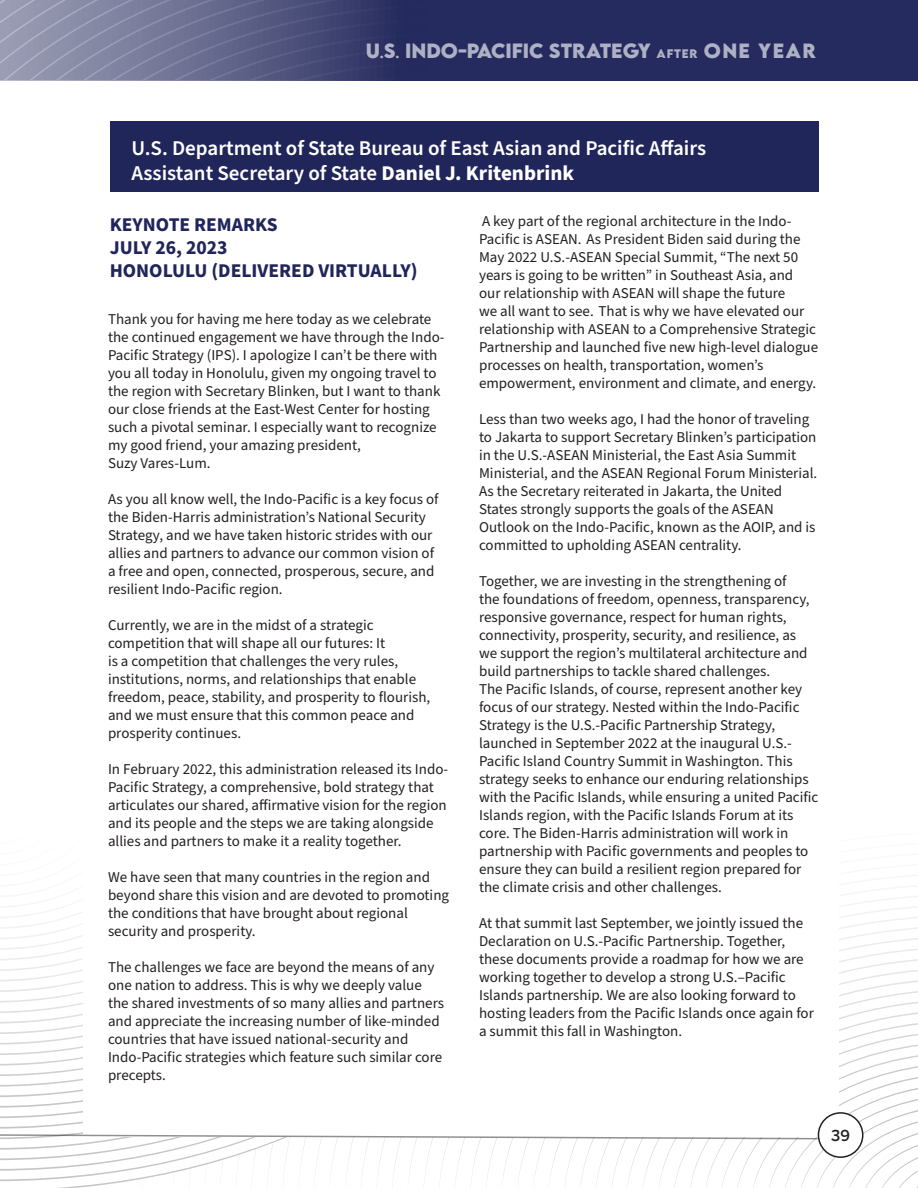
<style>
.page{position:relative;width:918px;height:1188px;background:#fff}
.page>*{position:absolute;margin:0;border:0;box-sizing:border-box;transform-origin:0 0}
.t1{font:600 21px/25.2px "Source Sans Pro";color:#fff}
.t2{font:700 19.5px "Source Sans Pro";color:#20255a}
.t3{font:700 18.3px "LEMONMILK";color:#fff}
.t4{font:15px/18px "Source Sans Pro";color:#231f20}
.t5{font:500 15px "Benton Sans";color:#231f20}
.s1{font-size:10.95px}
.s2{font-weight:700}
</style>
<div class="page">
<svg style="left:0;top:0;width:918px;height:81px;background:#464a76"></svg>
<div style="left:366px;top:42px;width:451px;height:17px;background:#20255a"></div>
<svg style="left:0;top:900px;width:918px;height:288px"></svg>
<div style="left:110px;top:122px;width:708px;height:70px;background:#20255a"></div>
<p class="t3" style="left:366px;top:38px;width:301px">U<span class="s1">.</span>S<span class="s1">.</span> INDO-PACIFIC STRATEGY <span class="s1">AFTER</span></p>
<p class="t3" style="left:704px;top:38px;width:16px">ONE</p>
<p class="t3" style="left:758px;top:38px;width:16px">YEAR</p>
<p class="t1" style="left:131px;top:136px;width:576px">U.S. Department of State Bureau of East Asian and Pacific Affairs<br>Assistant Secretary of State <span class="s2">Daniel J. Kritenbrink</span></p>
<p class="t2" style="left:110px;top:211px;width:170px">KEYNOTE REMARKS</p>
<p class="t2" style="left:110px;top:234px;width:119px">JULY 26, 2023</p>
<p class="t2" style="left:110px;top:258px;width:309px">HONOLULU (DELIVERED VIRTUALLY)</p>
<p class="t4" style="left:108px;top:311px;width:338px">Thank you for having me here today as we celebrate the continued engagement we have through the Indo-Pacific Strategy (IPS). I apologize I can’t be there with you all today in Honolulu, given my ongoing travel to the region with Secretary Blinken, but I want to thank our close friends at the East-West Center for hosting such a pivotal seminar. I especially want to recognize my good friend, your amazing president,<br>Suzy Vares-Lum.</p>
<p class="t4" style="left:108px;top:491px;width:332px">As you all know well, the Indo-Pacific is a key focus of the Biden-Harris administration’s National Security Strategy, and we have taken historic strides with our allies and partners to advance our common vision of a free and open, connected, prosperous, secure, and resilient Indo-Pacific region.</p>
<p class="t4" style="left:108px;top:617px;width:324px">Currently, we are in the midst of a strategic competition that will shape all our futures: It<br>is a competition that challenges the very rules, institutions, norms, and relationships that enable freedom, peace, stability, and prosperity to flourish, and we must ensure that this common peace and prosperity continues.</p>
<p class="t4" style="left:108px;top:761px;width:342px">In February 2022, this administration released its Indo-Pacific Strategy, a comprehensive, bold strategy that articulates our shared, affirmative vision for the region and its people and the steps we are taking alongside allies and partners to make it a reality together.</p>
<p class="t4" style="left:108px;top:869px;width:343px">We have seen that many countries in the region and beyond share this vision and are devoted to promoting the conditions that have brought about regional security and prosperity.</p>
<p class="t4" style="left:108px;top:959px;width:338px">The challenges we face are beyond the means of any one nation to address. This is why we deeply value the shared investments of so many allies and partners and appreciate the increasing number of like-minded countries that have issued national-security and Indo-Pacific strategies which feature such similar core precepts.</p>
<p class="t4" style="left:479px;top:212px;width:341px">A key part of the regional architecture in the Indo-Pacific is ASEAN. As President Biden said during the May 2022 U.S.-ASEAN Special Summit, “The next 50 years is going to be written” in Southeast Asia, and our relationship with ASEAN will shape the future<br>we all want to see. That is why we have elevated our relationship with ASEAN to a Comprehensive Strategic Partnership and launched five new high-level dialogue processes on health, transportation, women’s empowerment, environment and climate, and energy.</p>
<p class="t4" style="left:479px;top:410px;width:340px">Less than two weeks ago, I had the honor of traveling to Jakarta to support Secretary Blinken’s participation in the U.S.-ASEAN Ministerial, the East Asia Summit Ministerial, and the ASEAN Regional Forum Ministerial.<br>As the Secretary reiterated in Jakarta, the United States strongly supports the goals of the ASEAN Outlook on the Indo-Pacific, known as the AOIP, and is committed to upholding ASEAN centrality.</p>
<p class="t4" style="left:479px;top:572px;width:332px">Together, we are investing in the strengthening of the foundations of freedom, openness, transparency, responsive governance, respect for human rights, connectivity, prosperity, security, and resilience, as we support the region’s multilateral architecture and build partnerships to tackle shared challenges.</p>
<p class="t4" style="left:479px;top:680px;width:341px">The Pacific Islands, of course, represent another key focus of our strategy. Nested within the Indo-Pacific Strategy is the U.S.-Pacific Partnership Strategy, launched in September 2022 at the inaugural U.S.- Pacific Island Country Summit in Washington. This strategy seeks to enhance our enduring relationships with the Pacific Islands, while ensuring a united Pacific Islands region, with the Pacific Islands Forum at its core. The Biden-Harris administration will work in partnership with Pacific governments and peoples to ensure they can build a resilient region prepared for the climate crisis and other challenges.</p>
<p class="t4" style="left:479px;top:914px;width:336px">At that summit last September, we jointly issued the Declaration on U.S.-Pacific Partnership. Together, these documents provide a roadmap for how we are working together to develop a strong U.S.–Pacific Islands partnership. We are also looking forward to hosting leaders from the Pacific Islands once again for a summit this fall in Washington.</p>
<p class="t5" style="left:831px;top:1126px;width:20px">39</p>
</div>
